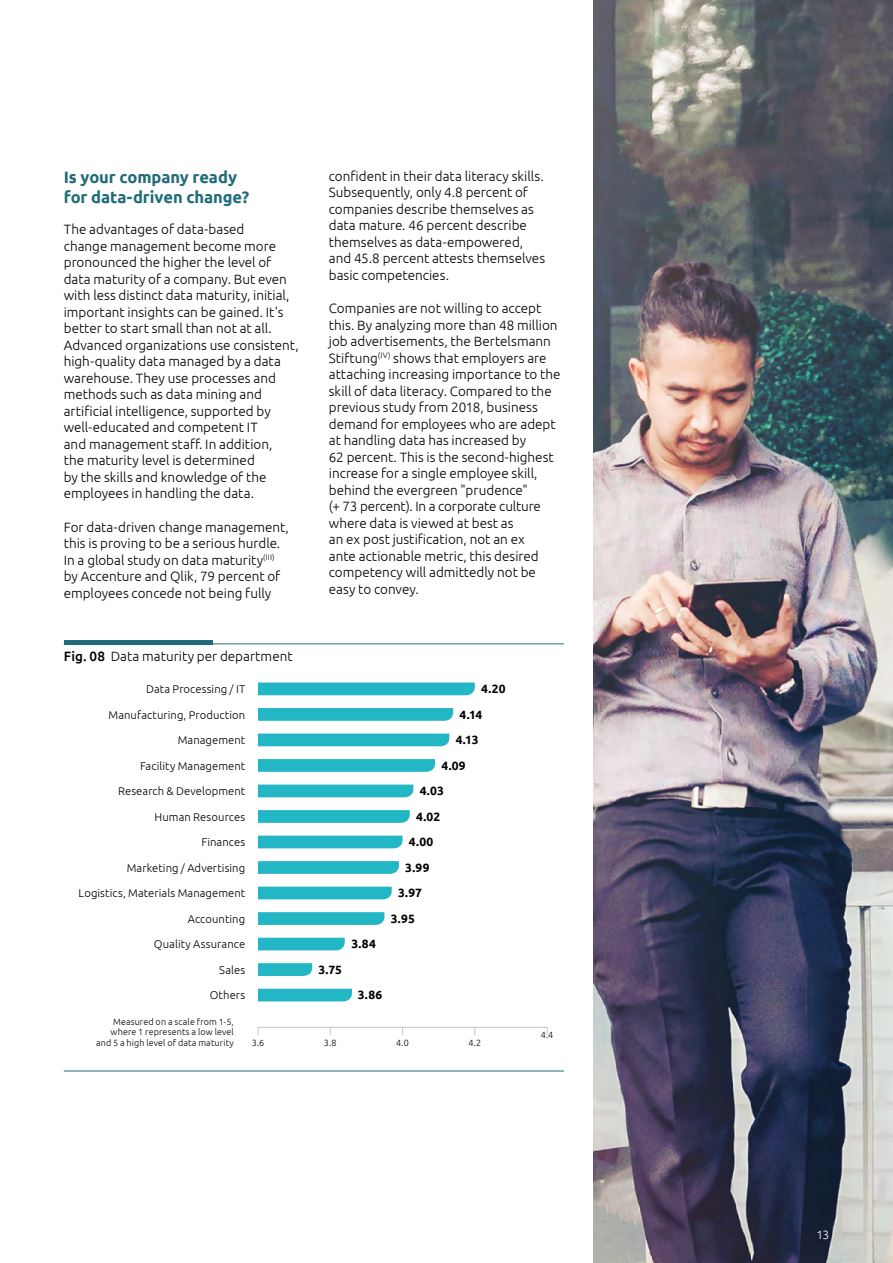
<style>
.page{position:relative;width:893px;height:1263px;background:#fff}
.page>*{position:absolute;margin:0;border:0;box-sizing:border-box;transform-origin:0 0}
.t1{font:700 16.5px/19.8px "Ubuntu";letter-spacing:-.005em;color:#216c78}
.t2{font:300 13.5px/16.5px "Ubuntu";color:#000}
.t3{font:700 12px "Ubuntu";letter-spacing:.01em;color:#000}
.t4{font:300 12px "Ubuntu";color:#fff}
.t5{font:300 11.25px "Ubuntu";letter-spacing:.01em;color:#000}
.t6{font:300 9px/10.8px "Ubuntu";letter-spacing:.015em;color:#000;text-align:right}
.s1{font-weight:500}
</style>
<div class="page">
<hr style="left:258px;top:1027px;width:289px;height:1px;background:#c6c6c6">
<hr style="left:64px;top:643px;width:500px;height:1px;background:#216c78">
<hr style="left:64px;top:640px;width:148px;height:4px;background:#216c78">
<svg style="left:258px;top:784px;width:155px;height:13px;background:#2ebac7"></svg>
<svg style="left:258px;top:810px;width:152px;height:13px;background:#28b8c6"></svg>
<div style="left:258px;top:836px;width:145px;height:12px;background:#23b7c5"></div>
<svg style="left:258px;top:861px;width:141px;height:13px;background:#28b8c6"></svg>
<div style="left:258px;top:887px;width:134px;height:12px;background:#23b7c5"></div>
<svg style="left:258px;top:912px;width:126px;height:13px;background:#28b8c6"></svg>
<svg style="left:258px;top:938px;width:87px;height:12px"></svg>
<svg style="left:258px;top:963px;width:54px;height:13px"></svg>
<svg style="left:258px;top:989px;width:94px;height:12px"></svg>
<svg style="left:258px;top:759px;width:177px;height:13px;background:#28b8c6"></svg>
<svg style="left:258px;top:733px;width:191px;height:13px;background:#2dbac7"></svg>
<svg style="left:258px;top:708px;width:195px;height:13px;background:#28b8c6"></svg>
<svg style="left:258px;top:682px;width:217px;height:13px;background:#2cbac7"></svg>
<hr style="left:64px;top:1071px;width:500px;height:1px;background:#216c78">
<img style="left:594px;top:0;width:299px;height:1263px">
<p class="t1" style="left:64px;top:167px;width:187px">Is your company ready for data-driven change?</p>
<p class="t2" style="left:64px;top:221px;width:236px">The advantages of data-based<br>change management become more pronounced the higher the level of data maturity of a company. But even with less distinct data maturity, initial, important insights can be gained. It's better to start small than not at all.<br>Advanced organizations use consistent, high-quality data managed by a data warehouse. They use processes and methods such as data mining and artificial intelligence, supported by well-educated and competent IT<br>and management staff. In addition,<br>the maturity level is determined<br>by the skills and knowledge of the employees in handling the data.</p>
<p class="t2" style="left:64px;top:518px;width:226px">For data-driven change management, this is proving to be a serious hurdle.<br>In a global study on data maturity<sup>(III) </sup>by Accenture and Qlik, 79 percent of employees concede not being fully</p>
<p class="t2" style="left:64px;top:648px;width:230px"><span class="s1">Fig. 08</span> Data maturity per department</p>
<p class="t2" style="left:329px;top:167px;width:218px">confident in their data literacy skills.<br>Subsequently, only 4.8 percent of companies describe themselves as data mature. 46 percent describe themselves as data-empowered, and 45.8 percent attests themselves basic competencies.</p>
<p class="t2" style="left:329px;top:300px;width:233px">Companies are not willing to accept this. By analyzing more than 48 million job advertisements, the Bertelsmann Stiftung<sup>(IV)</sup> shows that employers are attaching increasing importance to the skill of data literacy. Compared to the previous study from 2018, business demand for employees who are adept at handling data has increased by<br>62 percent. This is the second-highest increase for a single employee skill, behind the evergreen "prudence"<br>(+ 73 percent). In a corporate culture where data is viewed at best as<br>an ex post justification, not an ex<br>ante actionable metric, this desired competency will admittedly not be easy to convey.</p>
<p class="t5" style="left:146px;top:682px;width:101px">Data Processing / IT</p>
<p class="t3" style="left:481px;top:682px;width:26px">4.20</p>
<p class="t5" style="left:109px;top:708px;width:138px">Manufacturing, Production</p>
<p class="t5" style="left:178px;top:733px;width:69px">Management</p>
<p class="t5" style="left:140px;top:759px;width:107px">Facility Management</p>
<p class="t5" style="left:118px;top:784px;width:129px">Research &amp; Development</p>
<p class="t5" style="left:155px;top:810px;width:92px">Human Resources</p>
<p class="t5" style="left:201px;top:835px;width:45px">Finances</p>
<p class="t5" style="left:127px;top:861px;width:120px">Marketing / Advertising</p>
<p class="t5" style="left:79px;top:887px;width:168px">Logistics, Materials Management</p>
<p class="t5" style="left:188px;top:912px;width:59px">Accounting</p>
<p class="t5" style="left:154px;top:938px;width:93px">Quality Assurance</p>
<p class="t5" style="left:219px;top:963px;width:27px">Sales</p>
<p class="t5" style="left:210px;top:989px;width:37px">Others</p>
<p class="t3" style="left:459px;top:707px;width:24px">4.14</p>
<p class="t3" style="left:456px;top:733px;width:24px">4.13</p>
<p class="t3" style="left:441px;top:758px;width:26px">4.09</p>
<p class="t3" style="left:420px;top:784px;width:26px">4.03</p>
<p class="t3" style="left:416px;top:809px;width:26px">4.02</p>
<p class="t3" style="left:409px;top:835px;width:26px">4.00</p>
<p class="t3" style="left:405px;top:860px;width:26px">3.99</p>
<p class="t3" style="left:398px;top:886px;width:26px">3.97</p>
<p class="t3" style="left:391px;top:911px;width:26px">3.95</p>
<p class="t3" style="left:352px;top:937px;width:26px">3.84</p>
<p class="t3" style="left:319px;top:962px;width:25px">3.75</p>
<p class="t3" style="left:358px;top:988px;width:26px">3.86</p>
<p class="t6" style="left:96px;top:1016px;width:139px">Measured on a scale from 1-5, where 1 represents a low level and 5 a high level of data maturity</p>
<p class="t6" style="left:252px;top:1037px;width:14px">3.6</p>
<p class="t6" style="left:324px;top:1037px;width:14px">3.8</p>
<p class="t6" style="left:396px;top:1037px;width:14px">4.0</p>
<p class="t6" style="left:468px;top:1037px;width:14px">4.2</p>
<p class="t6" style="left:541px;top:1029px;width:14px">4.4</p>
<p class="t4" style="left:816px;top:1227px;width:14px">13</p>
</div>
